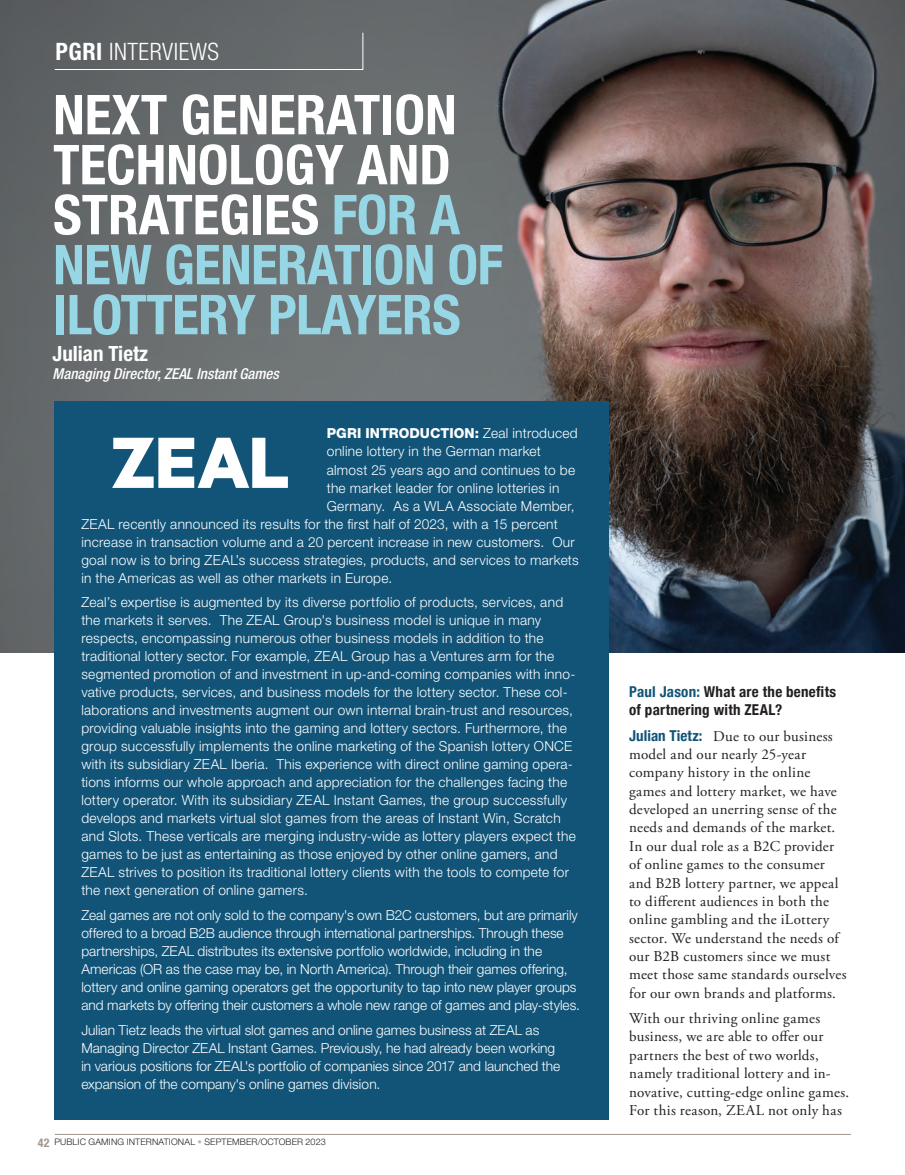
<style>
.page{position:relative;width:905px;height:1175px;background:#fff}
.page>*{position:absolute;margin:0;border:0;box-sizing:border-box;transform-origin:0 0}
.t1{font:700 condensed 55.05px/49.9px "Helvetica Neue LT Std";color:#fff}
.t2{font:300 condensed 24px "Helvetica Neue LT Std";letter-spacing:.02em;color:#fff}
.t3{font:700 condensed 21px "Helvetica Neue LT Std";color:#fff}
.t4{font:15px/18.5px "Adobe Garamond Pro";letter-spacing:.015em;color:#231f20}
.t5{font:700 condensed 15px/18.3px "Helvetica Neue";letter-spacing:.02em;color:#231f20}
.t6{font:italic 500 condensed 15px "Helvetica Neue LT Std";color:#fff}
.pulse{font:300 13.8px/18px "Helvetica Neue LT Std";letter-spacing:.015em;color:#fff}
.pulse-2{font:800 13.8px "Helvetica Neue LT Std";letter-spacing:.005em;color:#fff}
.t7{font:300 9px "Helvetica Neue LT Std";letter-spacing:.015em;color:#231f20}
.s1{font-weight:700}
.s2{color:#97d6e4}
.s3{font-weight:300}
.s4{font-weight:700;font-stretch:condensed;font-size:12px;color:#a19689}
.s5{color:#beb6ad}
.s6{color:#115478}
.s7{font-family:"Helvetica Neue";font-weight:700;font-stretch:condensed;color:#115478}
</style>
<div class="page">
<hr style="left:55px;top:1134px;width:795px;height:1px;background:#a19689">
<img style="left:0;top:0;width:904px;height:653px">
<div style="left:54px;top:401px;width:555px;height:718px;background:#115478"></div>
<svg style="left:112px;top:438px;width:176px;height:50px"></svg>
<div style="left:54px;top:32px;width:309px;height:38px;background:#626668"></div>
<p class="t2" style="left:56px;top:37px;width:165px"><span class="s1">PGRI</span> INTERVIEWS</p>
<p class="t1" style="left:53px;top:89px;width:451px">NEXT GENERATION<br>TECHNOLOGY AND<br>STRATEGIES <span class="s2">FOR A<br>NEW GENERATION OF<br>ILOTTERY PLAYERS</span></p>
<p class="t3" style="left:53px;top:340px;width:97px">Julian Tietz</p>
<p class="t6" style="left:53px;top:364px;width:228px">Managing Director, ZEAL Instant Games</p>
<p class="pulse-2" style="left:327px;top:425px;width:252px">PGRI INTRODUCTION: <span class="s3">Zeal introduced</span></p>
<p class="pulse" style="left:327px;top:442px;width:215px">online lottery in the German market</p>
<p class="pulse" style="left:327px;top:460px;width:250px">almost 25 years ago and continues to be</p>
<p class="pulse" style="left:327px;top:478px;width:234px">the market leader for online lotteries in</p>
<p class="pulse" style="left:327px;top:496px;width:249px">Germany. As a WLA Associate Member,</p>
<p class="pulse" style="left:81px;top:514px;width:478px">ZEAL recently announced its results for the first half of 2023, with a 15 percent</p>
<p class="pulse" style="left:81px;top:532px;width:495px">increase in transaction volume and a 20 percent increase in new customers. Our</p>
<p class="pulse" style="left:81px;top:550px;width:499px">goal now is to bring ZEAL’s success strategies, products, and services to markets</p>
<p class="pulse" style="left:81px;top:568px;width:312px">in the Americas as well as other markets in Europe.</p>
<p class="pulse" style="left:81px;top:593px;width:496px">Zeal’s expertise is augmented by its diverse portfolio of products, services, and the markets it serves. The ZEAL Group's business model is unique in many respects, encompassing numerous other business models in addition to the traditional lottery sector. For example, ZEAL Group has a Ventures arm for the segmented promotion of and investment in up-and-coming companies with inno&shy;vative products, services, and business models for the lottery sector. These col&shy;laborations and investments augment our own internal brain-trust and resources, providing valuable insights into the gaming and lottery sectors. Furthermore, the group successfully implements the online marketing of the Spanish lottery ONCE with its subsidiary ZEAL Iberia. This experience with direct online gaming opera&shy;tions informs our whole approach and appreciation for the challenges facing the lottery operator. With its subsidiary ZEAL Instant Games, the group successfully develops and markets virtual slot games from the areas of Instant Win, Scratch and Slots. These verticals are merging industry-wide as lottery players expect the games to be just as entertaining as those enjoyed by other online gamers, and ZEAL strives to position its traditional lottery clients with the tools to compete for the next generation of online gamers.</p>
<p class="pulse" style="left:81px;top:906px;width:500px">Zeal games are not only sold to the company's own B2C customers, but are primarily offered to a broad B2B audience through international partnerships. Through these partnerships, ZEAL distributes its extensive portfolio worldwide, including in the Americas (OR as the case may be, in North America). Through their games offering, lottery and online gaming operators get the opportunity to tap into new player groups and markets by offering their customers a whole new range of games and play-styles.</p>
<p class="pulse" style="left:81px;top:1020px;width:480px">Julian Tietz leads the virtual slot games and online games business at ZEAL as Managing Director ZEAL Instant Games. Previously, he had already been working in various positions for ZEAL's portfolio of companies since 2017 and launched the expansion of the company's online games division.</p>
<p class="t7" style="left:38px;top:1135px;width:289px"><span class="s4">42</span> PUBLIC GAMING INTERNATIONAL <span class="s5">•</span> SEPTEMBER/OCTOBER 2023</p>
<p class="t5" style="left:629px;top:681px;width:208px"><span class="s6">Paul Jason:</span> What are the benefits of partnering with ZEAL?</p>
<p class="t4" style="left:629px;top:727px;width:219px"><span class="s7">Julian Tietz:</span> Due to our business model and our nearly 25-year company history in the online games and lottery market, we have developed an unerring sense of the needs and demands of the market.<br>In our dual role as a B2C provider of online games to the consumer and B2B lottery partner, we appeal to different audiences in both the online gambling and the iLottery sector. We understand the needs of our B2B customers since we must meet those same standards ourselves for our own brands and platforms.</p>
<p class="t4" style="left:629px;top:1009px;width:222px">With our thriving online games business, we are able to offer our partners the best of two worlds, namely traditional lottery and in&shy;novative, cutting-edge online games.<br>For this reason, ZEAL not only has</p>
</div>
